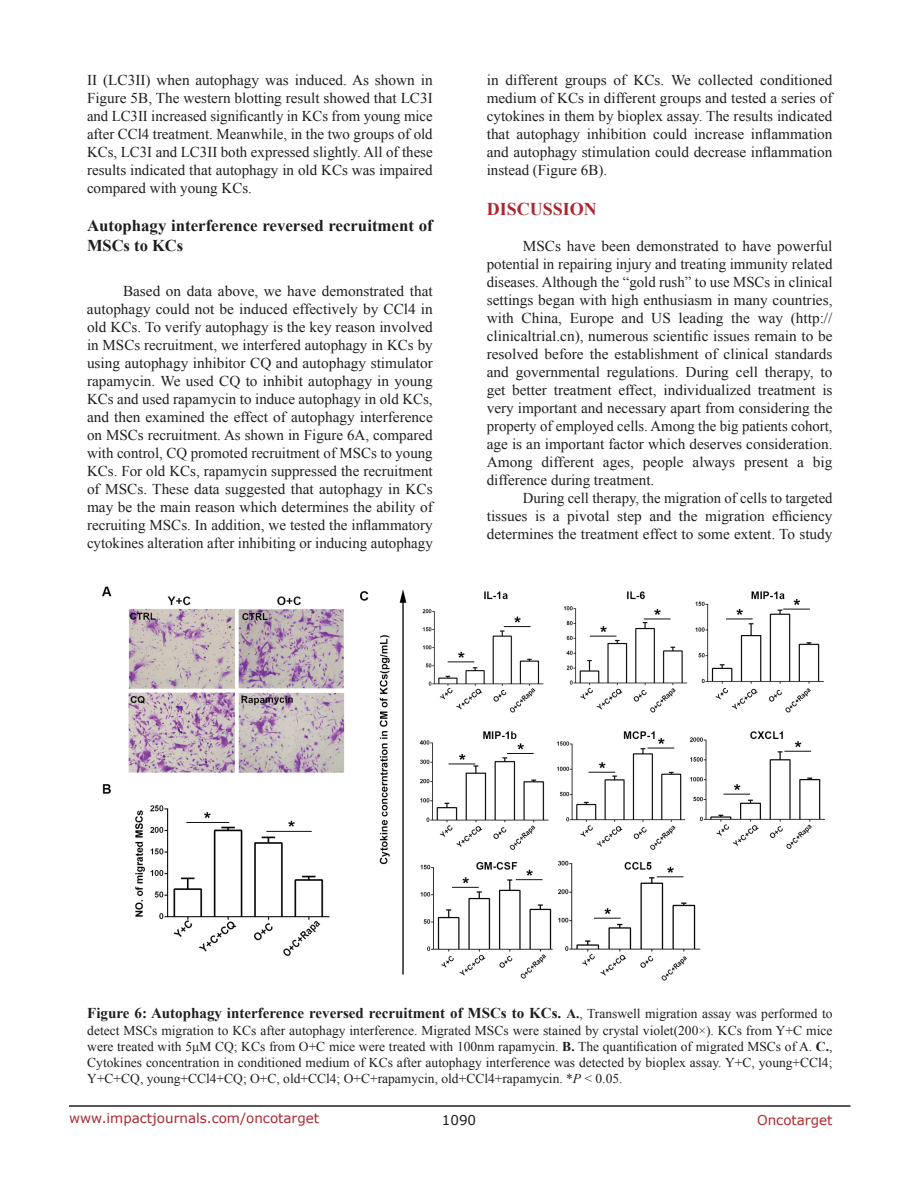
<style>
.page{position:relative;width:918px;height:1188px;background:#fff}
.page>*{position:absolute;margin:0;border:0;box-sizing:border-box;transform-origin:0 0}
.t1{font:700 18px "Times New Roman";color:#ac2830}
.t2{font:700 16.5px/19.8px "Times New Roman";color:#201d20}
.t3{font:15px/18px "Times New Roman";color:#201d20;text-align:justify}
.t4{font:700 15px "Times New Roman";color:#201d20}
.t5{font:13.5px/16.2px "Times New Roman";color:#201d20;text-align:justify}
.t6{font:13.5px "Verdana";color:#ac2830}
.t7{font:13.5px "Verdana";color:#201d20}
.s1{font-size:13.5px}
.s2{font-weight:400;font-size:13.5px}
.s3{font-weight:700}
.s4{font-style:italic}
</style>
<div class="page">
<hr style="left:69px;top:1105px;width:781px;height:2px;background:#231f20">
<img style="left:102px;top:586px;width:724px;height:395px">
<p class="t3" style="left:87px;top:71px;width:347px">II (LC3II) when autophagy was induced. As shown in Figure 5B, The western blotting result showed that LC3I and LC3II increased significantly in KCs from young mice after CCl4 treatment. Meanwhile, in the two groups of old KCs, LC3I and LC3II both expressed slightly. All of these results indicated that autophagy in old KCs was impaired compared with young KCs.</p>
<p class="t2" style="left:87px;top:215px;width:347px">Autophagy interference reversed recruitment of<br>MSCs to KCs</p>
<p class="t3" style="left:87px;top:282px;width:347px;text-indent:36px">Based on data above, we have demonstrated that autophagy could not be induced effectively by CCl4 in old KCs. To verify autophagy is the key reason involved in MSCs recruitment, we interfered autophagy in KCs by using autophagy inhibitor CQ and autophagy stimulator rapamycin. We used CQ to inhibit autophagy in young KCs and used rapamycin to induce autophagy in old KCs, and then examined the effect of autophagy interference on MSCs recruitment. As shown in Figure 6A, compared with control, CQ promoted recruitment of MSCs to young KCs. For old KCs, rapamycin suppressed the recruitment of MSCs. These data suggested that autophagy in KCs may be the main reason which determines the ability of recruiting MSCs. In addition, we tested the inflammatory cytokines alteration after inhibiting or inducing autophagy</p>
<p class="t3" style="left:487px;top:71px;width:347px">in different groups of KCs. We collected conditioned medium of KCs in different groups and tested a series of cytokines in them by bioplex assay. The results indicated that autophagy inhibition could increase inflammation and autophagy stimulation could decrease inflammation instead (Figure 6B).</p>
<p class="t1" style="left:487px;top:197px;width:112px">Discussion</p>
<p class="t3" style="left:487px;top:237px;width:347px;text-indent:36px">MSCs have been demonstrated to have powerful potential in repairing injury and treating immunity related diseases. Although the “gold rush” to use MSCs in clinical settings began with high enthusiasm in many countries, with China, Europe and US leading the way (http:// clinicaltrial.cn), numerous scientific issues remain to be resolved before the establishment of clinical standards and governmental regulations. During cell therapy, to get better treatment effect, individualized treatment is very important and necessary apart from considering the property of employed cells. Among the big patients cohort, age is an important factor which deserves consideration.<br>Among different ages, people always present a big difference during treatment.</p>
<p class="t3" style="left:487px;top:489px;width:347px;text-indent:36px">During cell therapy, the migration of cells to targeted tissues is a pivotal step and the migration efficiency determines the treatment effect to some extent. To study</p>
<p class="t4" style="left:87px;top:1003px;width:747px">Figure 6: Autophagy interference reversed recruitment of MSCs to KCs. <span class="s1">A.</span><span class="s2">, Transwell migration assay was performed to</span></p>
<p class="t5" style="left:87px;top:1022px;width:747px">detect MSCs migration to KCs after autophagy interference. Migrated MSCs were stained by crystal violet(200×). KCs from Y+C mice were treated with 5μM CQ; KCs from O+C mice were treated with 100nm rapamycin. <span class="s3">B.</span> The quantification of migrated MSCs of A. <span class="s3">C.</span>, Cytokines concentration in conditioned medium of KCs after autophagy interference was detected by bioplex assay. Y+C, young+CCl4; Y+C+CQ, young+CCl4+CQ; O+C, old+CCl4; O+C+rapamycin, old+CCl4+rapamycin. *<span class="s4">P</span> &lt; 0.05.</p>
<p class="t6" style="left:69px;top:1109px;width:252px">www.impactjournals.com/oncotarget</p>
<p class="t7" style="left:442px;top:1111px;width:36px">1090</p>
<p class="t6" style="left:757px;top:1111px;width:77px">Oncotarget</p>
</div>
